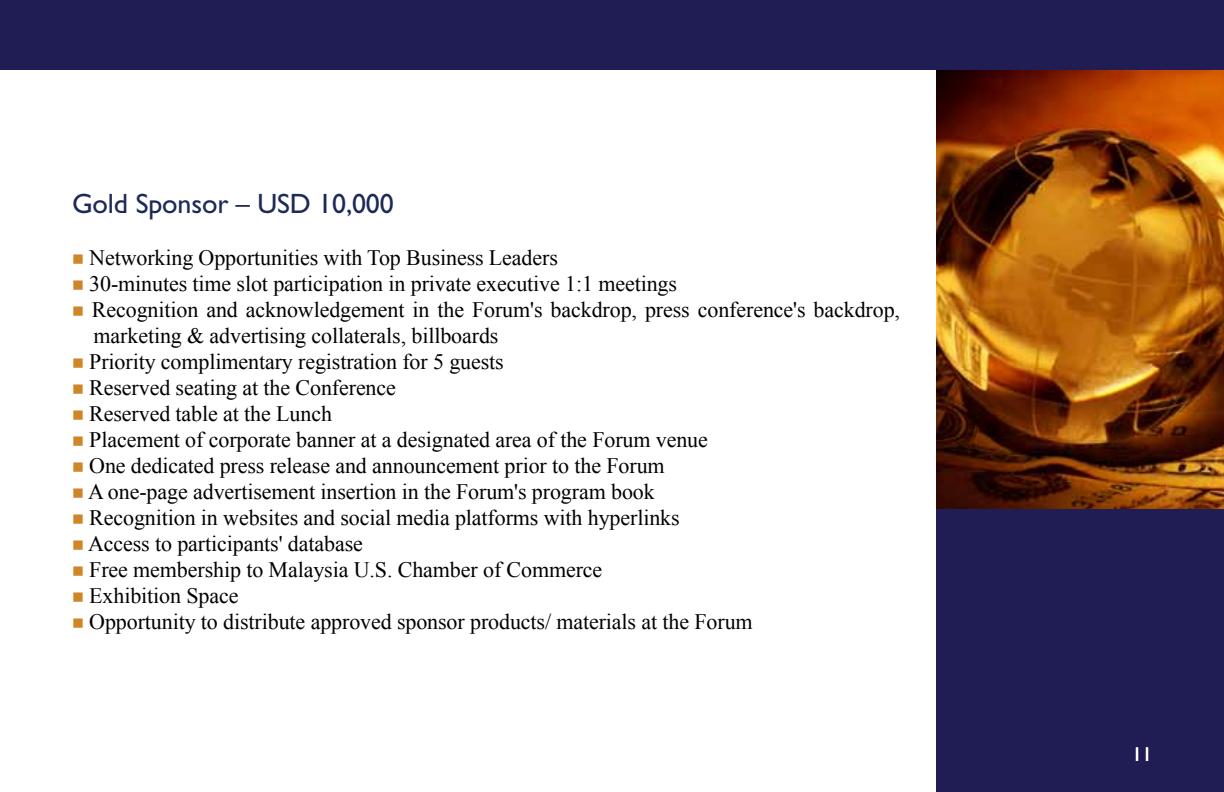
<style>
.page{position:relative;width:1224px;height:792px;background:#fff}
.page>*{position:absolute;margin:0;border:0;box-sizing:border-box;transform-origin:0 0}
.t1{font:28px "Gill Sans";letter-spacing:-.005em;color:#1d2a58}
.t2{font:22px/26px "Times New Roman";letter-spacing:-.005em;color:#000}
.t3{font:20px "Gill Sans";color:#fff}
.s1{color:#cf8629}
</style>
<div class="page">
<div style="left:936px;top:508px;width:288px;height:284px;background:#201c54"></div>
<img style="left:936px;top:70px;width:288px;height:438px">
<div style="left:0;top:0;width:1224px;height:70px;background:#201c54"></div>
<p class="t1" style="left:72px;top:187px;width:323px">Gold Sponsor – USD 10,000</p>
<p class="t2" style="left:72px;top:244px;width:487px"><span class="s1">■</span> Networking Opportunities with Top Business Leaders</p>
<p class="t2" style="left:72px;top:270px;width:607px"><span class="s1">■</span> 30-minutes time slot participation in private executive 1:1 meetings</p>
<p class="t2" style="left:94px;top:296px;width:808px;text-indent:-22px"><span class="s1">■</span> Recognition and acknowledgement in the Forum's backdrop, press conference's backdrop, marketing &amp; advertising collaterals, billboards</p>
<p class="t2" style="left:72px;top:348px;width:433px"><span class="s1">■</span> Priority complimentary registration for 5 guests</p>
<p class="t2" style="left:72px;top:374px;width:325px"><span class="s1">■</span> Reserved seating at the Conference</p>
<p class="t2" style="left:72px;top:400px;width:262px"><span class="s1">■</span> Reserved table at the Lunch</p>
<p class="t2" style="left:72px;top:426px;width:637px"><span class="s1">■</span> Placement of corporate banner at a designated area of the Forum venue</p>
<p class="t2" style="left:72px;top:452px;width:594px"><span class="s1">■</span> One dedicated press release and announcement prior to the Forum</p>
<p class="t2" style="left:72px;top:478px;width:584px"><span class="s1">■</span> A one-page advertisement insertion in the Forum's program book</p>
<p class="t2" style="left:72px;top:504px;width:609px"><span class="s1">■</span> Recognition in websites and social media platforms with hyperlinks</p>
<p class="t2" style="left:72px;top:530px;width:292px"><span class="s1">■</span> Access to participants' database</p>
<p class="t2" style="left:72px;top:556px;width:532px"><span class="s1">■</span> Free membership to Malaysia U.S. Chamber of Commerce</p>
<p class="t2" style="left:72px;top:582px;width:168px"><span class="s1">■</span> Exhibition Space</p>
<p class="t2" style="left:72px;top:608px;width:682px"><span class="s1">■</span> Opportunity to distribute approved sponsor products/ materials at the Forum</p>
<p class="t3" style="left:1132px;top:742px;width:21px">11</p>
</div>
